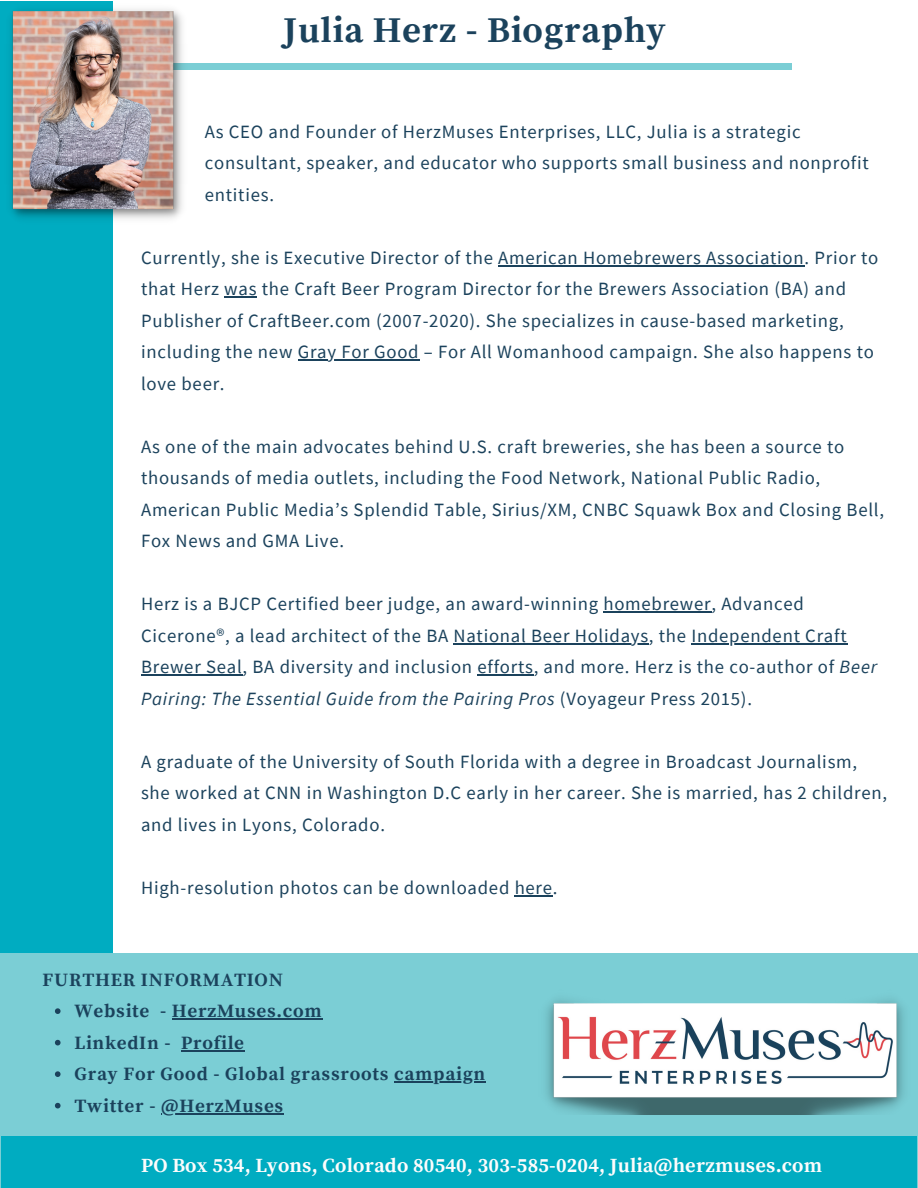
<style>
.page{position:relative;width:918px;height:1188px;background:#fff}
.page>*{position:absolute;margin:0;border:0;box-sizing:border-box;transform-origin:0 0}
.t1{font:700 36.15px "Source Serif Pro";letter-spacing:.02em;color:#1b425c}
.t2{font:700 19.95px "Source Serif Pro";letter-spacing:.01em;color:#fdfcfc}
.t3{font:18.75px/31.5px "Source Sans Pro";letter-spacing:.04em;color:#1b425c}
.t4{font:700 18.75px "Source Serif Pro";letter-spacing:.04em;color:#1b425c}
.s1{font-style:italic}
</style>
<div class="page">
<div style="left:121px;top:63px;width:671px;height:7px;background:#7bced5"></div>
<hr style="left:498px;top:265px;width:307px;height:1px;background:#1b425c">
<hr style="left:224px;top:297px;width:33px;height:1px;background:#1b425c">
<hr style="left:298px;top:360px;width:121px;height:1px;background:#1b425c">
<hr style="left:603px;top:612px;width:108px;height:1px;background:#1b425c">
<hr style="left:454px;top:643px;width:195px;height:1px;background:#1b425c">
<hr style="left:691px;top:643px;width:156px;height:1px;background:#1b425c">
<hr style="left:141px;top:675px;width:102px;height:1px;background:#1b425c">
<hr style="left:477px;top:675px;width:57px;height:1px;background:#1b425c">
<hr style="left:515px;top:895px;width:38px;height:1px;background:#1b425c">
<div style="left:0;top:2px;width:113px;height:1184px;background:#00acc1"></div>
<img style="left:0;top:1px;width:183px;height:218px">
<div style="left:0;top:954px;width:918px;height:234px;background:#7bced5"></div>
<div style="left:1px;top:1136px;width:916px;height:52px;background:#00acc1"></div>
<svg style="left:55px;top:1008px;width:6px;height:6px"></svg>
<hr style="left:172px;top:1018px;width:150px;height:2px;background:#1b425c">
<svg style="left:55px;top:1040px;width:6px;height:5px"></svg>
<hr style="left:181px;top:1050px;width:64px;height:1px;background:#1b425c">
<svg style="left:55px;top:1071px;width:6px;height:6px"></svg>
<hr style="left:394px;top:1081px;width:92px;height:2px;background:#1b425c">
<svg style="left:55px;top:1103px;width:6px;height:5px"></svg>
<hr style="left:161px;top:1113px;width:123px;height:1px;background:#1b425c">
<img style="left:546px;top:999px;width:358px;height:115px">
<p class="t1" style="left:283px;top:9px;width:384px">Julia Herz - Biography</p>
<p class="t3" style="left:205px;top:115px;width:666px">As CEO and Founder of HerzMuses Enterprises, LLC, Julia is a strategic consultant, speaker, and educator who supports small business and nonprofit entities.</p>
<p class="t3" style="left:141px;top:241px;width:739px">Currently, she is Executive Director of the American Homebrewers Association. Prior to that Herz was the Craft Beer Program Director for the Brewers Association (BA) and Publisher of CraftBeer.com (2007-2020). She specializes in cause-based marketing, including the new Gray For Good – For All Womanhood campaign. She also happens to love beer.</p>
<p class="t3" style="left:141px;top:430px;width:745px">As one of the main advocates behind U.S. craft breweries, she has been a source to thousands of media outlets, including the Food Network, National Public Radio, American Public Media’s Splendid Table, Sirius/XM, CNBC Squawk Box and Closing Bell, Fox News and GMA Live.</p>
<p class="t3" style="left:141px;top:588px;width:738px">Herz is a BJCP Certified beer judge, an award-winning homebrewer, Advanced Cicerone®, a lead architect of the BA National Beer Holidays, the Independent Craft Brewer Seal, BA diversity and inclusion efforts, and more. Herz is the co-author of <span class="s1">Beer Pairing: The Essential Guide from the Pairing Pros</span> (Voyageur Press 2015).</p>
<p class="t3" style="left:141px;top:745px;width:748px">A graduate of the University of South Florida with a degree in Broadcast Journalism, she worked at CNN in Washington D.C early in her career. She is married, has 2 children, and lives in Lyons, Colorado.</p>
<p class="t3" style="left:141px;top:871px;width:418px">High-resolution photos can be downloaded here.</p>
<p class="t4" style="left:43px;top:969px;width:242px">FURTHER INFORMATION</p>
<p class="t4" style="left:74px;top:1000px;width:249px">Website - HerzMuses.com</p>
<p class="t4" style="left:74px;top:1032px;width:171px">LinkedIn - Profile</p>
<p class="t4" style="left:74px;top:1063px;width:412px">Gray For Good - Global grassroots campaign</p>
<p class="t4" style="left:74px;top:1095px;width:210px">Twitter - @HerzMuses</p>
<p class="t2" style="left:141px;top:1154px;width:683px">PO Box 534, Lyons, Colorado 80540, 303-585-0204, Julia@herzmuses.com</p>
</div>
